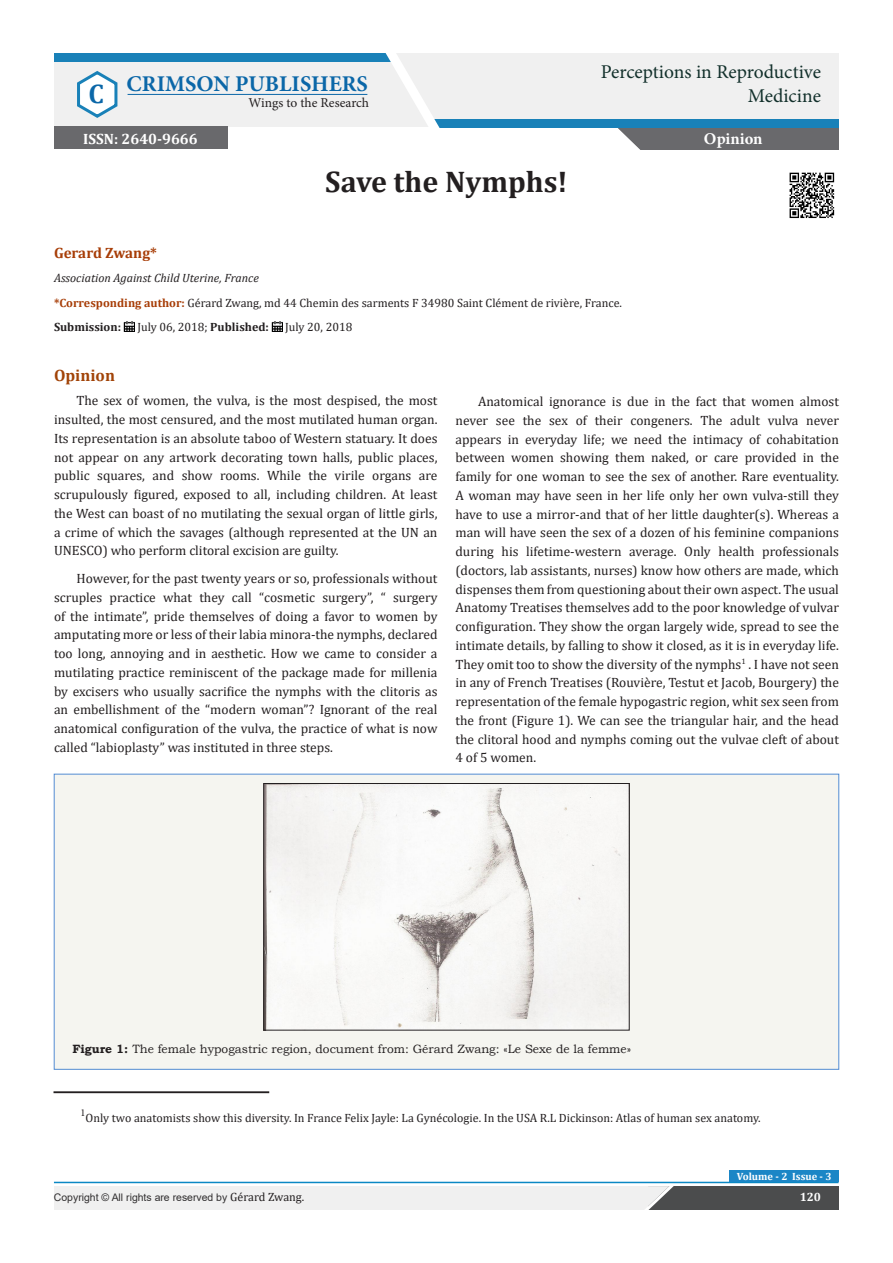
<style>
.page{position:relative;width:893px;height:1263px;background:#fff}
.page>*{position:absolute;margin:0;border:0;box-sizing:border-box;transform-origin:0 0}
.t1{font:700 30px "Cambria";color:#231f20}
.t2{font:700 27px "Cambria";color:#0b67a8}
.t3{font:700 22.5px "Minion Pro";color:#0b67a8}
.t4{font:19.5px "Minion Pro";color:#12302b}
.t5{font:700 16.5px "Cambria";color:#a14307}
.t6{font:700 16.5px "Minion Pro";color:#fff}
.t7{font:700 15px "Cambria";color:#fff}
.t8{font:700 15px "Cambria";color:#a73d07}
.List_Paragraph{font:13.5px/18.8px "Cambria";color:#231f20;text-align:justify}
.t9{font:13.5px "Minion Pro";color:#231f20}
.t10{font:12px "Cambria";color:#231f20}
.t11{font:12px "Bookman Old Style";color:#231f20}
.t12{font:italic 12px "Cambria";color:#231f20}
.t13{font:700 12px "Cambria";color:#231f20}
.t14{font:700 12px "Cambria";color:#fff}
.t15{font:10.5px "Arial";color:#312f30}
.t16{font:700 10.5px "Cambria";color:#fff}
.t17{font:10.5px "Minion Pro";color:#231f20}
.s1{font-weight:700;color:#a73d07}
.s2{font-weight:700}
.s3{font-family:"Cambria";font-size:12px;color:#231f20}
</style>
<div class="page">
<div style="left:615px;top:127px;width:224px;height:23px;background:#69696c"></div>
<svg style="left:615px;top:128px;width:25px;height:22px"></svg>
<div style="left:54px;top:54px;width:785px;height:73px;background:#f0f0f0"></div>
<svg style="left:77px;top:71px;width:41px;height:47px"></svg>
<hr style="left:128px;top:94px;width:239px;height:1px;background:#0b67a8">
<div style="left:431px;top:119px;width:408px;height:9px;background:#1981b8"></div>
<div style="left:54px;top:54px;width:338px;height:8px;background:#1981b8"></div>
<svg style="left:344px;top:53px;width:111px;height:75px"></svg>
<div style="left:647px;top:1186px;width:192px;height:23px;background:#4b4c4d"></div>
<div style="left:54px;top:1186px;width:593px;height:23px;background:#f0f0f0"></div>
<svg style="left:639px;top:1181px;width:41px;height:29px"></svg>
<hr style="left:54px;top:1182px;width:784px;height:1px;background:#0b88c4">
<div style="left:730px;top:1170px;width:109px;height:12px;background:#1b86c6"></div>
<svg style="left:124px;top:321px;width:11px;height:11px"></svg>
<svg style="left:272px;top:321px;width:11px;height:11px"></svg>
<img style="left:789px;top:172px;width:46px;height:47px">
<div style="left:54px;top:774px;width:785px;height:295px;background:#f5f5f0"></div>
<img style="left:266px;top:785px;width:359px;height:243px">
<div style="left:264px;top:783px;width:365px;height:247px;border:1px solid #231f20"></div>
<div style="left:54px;top:1092px;width:215px;height:1px;border:1px solid #231f20"></div>
<div style="left:54px;top:126px;width:173px;height:23px;background:#69696c"></div>
<p class="t4" style="left:601px;top:59px;width:222px">Perceptions in Reproductive</p>
<p class="t3" style="left:127px;top:68px;width:243px">CRIMSON PUBLISHERS</p>
<p class="t9" style="left:249px;top:94px;width:122px">Wings to the Research</p>
<p class="t2" style="left:88px;top:74px;width:17px">C</p>
<p class="t4" style="left:748px;top:82px;width:75px">Medicine</p>
<p class="t7" style="left:83px;top:128px;width:116px">ISSN: 2640-9666</p>
<p class="t1" style="left:325px;top:161px;width:244px">Save the Nymphs!</p>
<p class="t8" style="left:54px;top:243px;width:104px">Gerard Zwang*</p>
<p class="t12" style="left:54px;top:269px;width:206px">Association Against Child Uterine, France</p>
<p class="t10" style="left:54px;top:296px;width:569px"><span class="s1">*Corresponding author:</span> Gérard Zwang, md 44 Chemin des sarments F 34980 Saint Clément de rivière, France.</p>
<p class="t13" style="left:54px;top:318px;width:69px">Submission:</p>
<p class="t10" style="left:137px;top:319px;width:133px">July 06, 2018; <span class="s2">Published:</span></p>
<p class="t10" style="left:285px;top:319px;width:69px">July 20, 2018</p>
<p class="t6" style="left:704px;top:127px;width:60px">Opinion</p>
<p class="t5" style="left:54px;top:363px;width:63px">Opinion</p>
<p class="List_Paragraph" style="left:54px;top:391px;width:385px;text-indent:22px">The sex of women, the vulva, is the most despised, the most insulted, the most censured, and the most mutilated human organ.<br>Its representation is an absolute taboo of Western statuary. It does not appear on any artwork decorating town halls, public places, public squares, and show rooms. While the virile organs are scrupulously figured, exposed to all, including children. At least the West can boast of no mutilating the sexual organ of little girls, a crime of which the savages (although represented at the UN an UNESCO) who perform clitoral excision are guilty.</p>
<p class="List_Paragraph" style="left:54px;top:569px;width:385px;text-indent:22px">However, for the past twenty years or so, professionals without scruples practice what they call “cosmetic surgery”, “ surgery of the intimate”, pride themselves of doing a favor to women by amputating more or less of their labia minora-the nymphs, declared too long, annoying and in aesthetic. How we came to consider a mutilating practice reminiscent of the package made for millenia by excisers who usually sacrifice the nymphs with the clitoris as an embellishment of the “modern woman”? Ignorant of the real anatomical configuration of the vulva, the practice of what is now called “labioplasty” was instituted in three steps.</p>
<p class="List_Paragraph" style="left:455px;top:392px;width:385px;text-indent:22px">Anatomical ignorance is due in the fact that women almost never see the sex of their congeners. The adult vulva never appears in everyday life; we need the intimacy of cohabitation between women showing them naked, or care provided in the family for one woman to see the sex of another. Rare eventuality.<br>A woman may have seen in her life only her own vulva-still they have to use a mirror-and that of her little daughter(s). Whereas a man will have seen the sex of a dozen of his feminine companions during his lifetime-western average. Only health professionals (doctors, lab assistants, nurses) know how others are made, which dispenses them from questioning about their own aspect. The usual Anatomy Treatises themselves add to the poor knowledge of vulvar configuration. They show the organ largely wide, spread to see the intimate details, by falling to show it closed, as it is in everyday life.<br>They omit too to show the diversity of the nymphs<sup>1</sup> . I have not seen in any of French Treatises (Rouvière, Testut et Jacob, Bourgery) the representation of the female hypogastric region, whit sex seen from the front (Figure 1). We can see the triangular hair, and the head the clitoral hood and nymphs coming out the vulvae cleft of about 4 of 5 women.</p>
<p class="t11" style="left:72px;top:1041px;width:560px"><span class="s2">Figure 1:</span> The female hypogastric region, document from: Gérard Zwang: «Le Sexe de la femme»</p>
<p class="t17" style="left:81px;top:1105px;width:7px">1</p>
<p class="t10" style="left:86px;top:1111px;width:676px">Only two anatomists show this diversity. In France Felix Jayle: La Gynécologie. In the USA R.L Dickinson: Atlas of human sex anatomy.</p>
<p class="t16" style="left:737px;top:1169px;width:96px">Volume - 2 Issue - 3</p>
<p class="t15" style="left:54px;top:1190px;width:252px">Copyright © All rights are reserved by <span class="s3">Gérard Zwang.</span></p>
<p class="t14" style="left:800px;top:1189px;width:23px">120</p>
</div>
